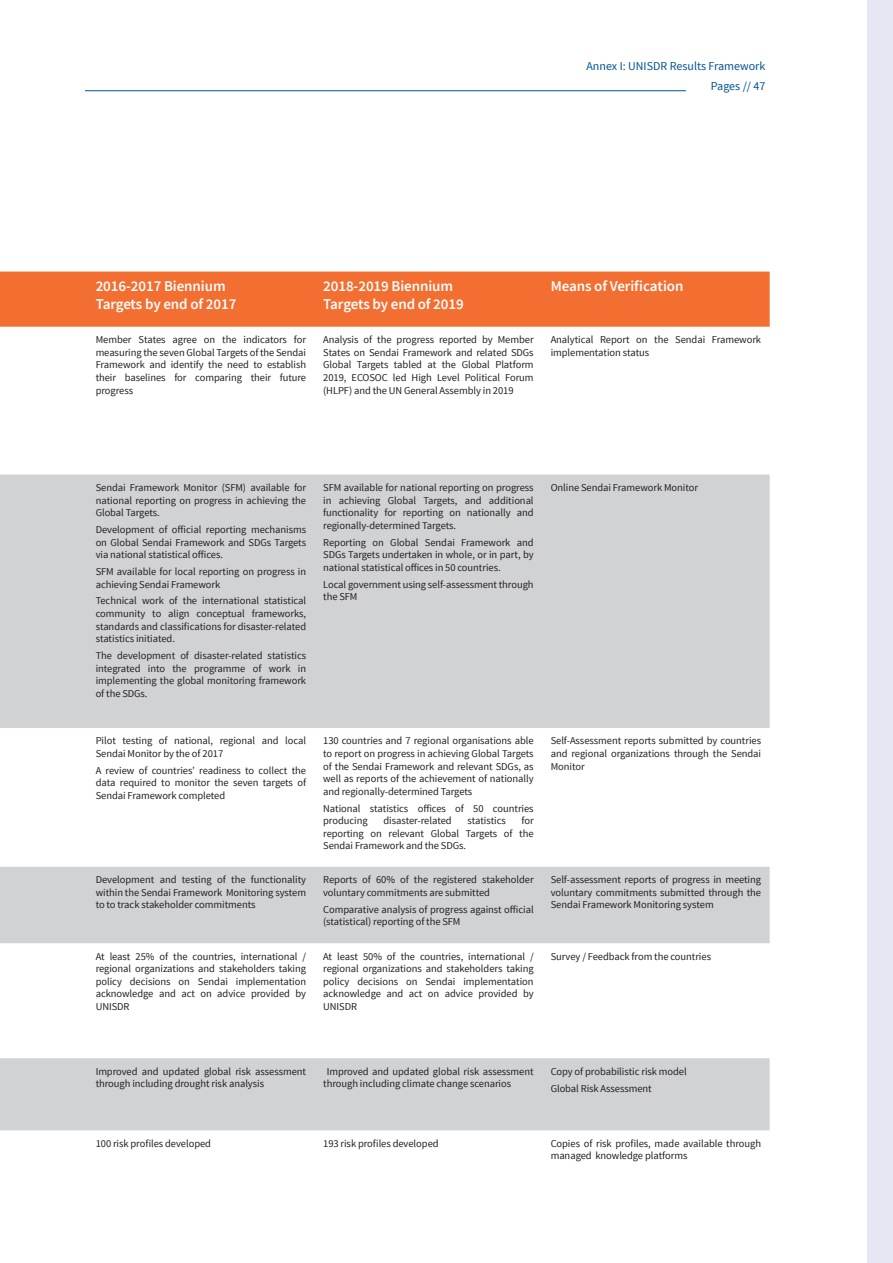
<style>
.page{position:relative;width:893px;height:1263px;background:#fff}
.page>*{position:absolute;margin:0;border:0;box-sizing:border-box;transform-origin:0 0}
.t1{font:600 15px/18px "Source Sans Pro";letter-spacing:-.005em;color:#fff}
.t2{font:12px "Source Sans Pro";color:#005294}
.t3{font:10.5px/12.6px "Source Sans Pro";letter-spacing:-.005em;color:#231f20;text-align:justify}
</style>
<div class="page">
<div style="left:867px;top:0;width:26px;height:1263px;background:#e5e8f3"></div>
<hr style="left:85px;top:90px;width:601px;height:1px;background:#005294">
<div style="left:0;top:272px;width:770px;height:55px;background:#f36e31"></div>
<svg style="left:0;top:474px;width:770px;height:656px;fill:#d1d2d4"></svg>
<p class="t2" style="left:586px;top:58px;width:180px">Annex I: UNISDR Results Framework</p>
<p class="t2" style="left:711px;top:79px;width:56px">Pages // 47</p>
<h1 class="t1" style="left:96px;top:278px;width:142px">2016-2017 Biennium<br>Targets by end of 2017</h1>
<h1 class="t1" style="left:323px;top:278px;width:142px">2018-2019 Biennium<br>Targets by end of 2019</h1>
<h1 class="t1" style="left:551px;top:278px;width:134px">Means of Verification</h1>
<p class="t3" style="left:96px;top:334px;width:212px">Member States agree on the indicators for measuring the seven Global Targets of the Sendai Framework and identify the need to establish their baselines for comparing their future progress</p>
<p class="t3" style="left:323px;top:334px;width:212px">Analysis of the progress reported by Member States on Sendai Framework and related SDGs Global Targets tabled at the Global Platform 2019, ECOSOC led High Level Political Forum (HLPF) and the UN General Assembly in 2019</p>
<p class="t3" style="left:551px;top:334px;width:212px">Analytical Report on the Sendai Framework implementation status</p>
<p class="t3" style="left:96px;top:481px;width:212px">Sendai Framework Monitor (SFM) available for national reporting on progress in achieving the Global Targets.</p>
<p class="t3" style="left:96px;top:523px;width:212px">Development of official reporting mechanisms on Global Sendai Framework and SDGs Targets via national statistical offices.</p>
<p class="t3" style="left:96px;top:565px;width:212px">SFM available for local reporting on progress in achieving Sendai Framework</p>
<p class="t3" style="left:96px;top:595px;width:212px">Technical work of the international statistical community to align conceptual frameworks, standards and classifications for disaster-related statistics initiated.</p>
<p class="t3" style="left:96px;top:649px;width:212px">The development of disaster-related statistics integrated into the programme of work in implementing the global monitoring framework of the SDGs.</p>
<p class="t3" style="left:96px;top:735px;width:212px">Pilot testing of national, regional and local<br>Sendai Monitor by the of 2017</p>
<p class="t3" style="left:96px;top:764px;width:212px">A review of countries’ readiness to collect the data required to monitor the seven targets of Sendai Framework completed</p>
<p class="t3" style="left:323px;top:481px;width:212px">SFM available for national reporting on progress in achieving Global Targets, and additional functionality for reporting on nationally and regionally-determined Targets.</p>
<p class="t3" style="left:323px;top:536px;width:212px">Reporting on Global Sendai Framework and SDGs Targets undertaken in whole, or in part, by national statistical offices in 50 countries.</p>
<p class="t3" style="left:323px;top:578px;width:212px">Local government using self-assessment through the SFM</p>
<p class="t3" style="left:323px;top:735px;width:212px">130 countries and 7 regional organisations able to report on progress in achieving Global Targets of the Sendai Framework and relevant SDGs, as well as reports of the achievement of nationally and regionally-determined Targets</p>
<p class="t3" style="left:323px;top:802px;width:212px">National statistics offices of 50 countries producing</p>
<p class="t3" style="left:323px;top:815px;width:212px;text-indent:198px">for reporting on relevant Global Targets of the Sendai Framework and the SDGs.</p>
<p class="t3" style="left:383px;top:815px;width:70px">disaster-related</p>
<p class="t3" style="left:467px;top:815px;width:40px">statistics</p>
<p class="t3" style="left:96px;top:873px;width:212px">Development and testing of the functionality within the Sendai Framework Monitoring system to to track stakeholder commitments</p>
<p class="t3" style="left:323px;top:873px;width:212px">Reports of 60% of the registered stakeholder voluntary commitments are submitted</p>
<p class="t3" style="left:323px;top:903px;width:212px">Comparative analysis of progress against official (statistical) reporting of the SFM</p>
<p class="t3" style="left:551px;top:481px;width:149px">Online Sendai Framework Monitor</p>
<p class="t3" style="left:551px;top:735px;width:212px">Self-Assessment reports submitted by countries and regional organizations through the Sendai Monitor</p>
<p class="t3" style="left:551px;top:873px;width:212px">Self-assessment reports of progress in meeting voluntary commitments submitted through the Sendai Framework Monitoring system</p>
<p class="t3" style="left:96px;top:950px;width:212px">At least 25% of the countries, international / regional organizations and stakeholders taking policy decisions on Sendai implementation acknowledge and act on advice provided by UNISDR</p>
<p class="t3" style="left:323px;top:950px;width:212px">At least 50% of the countries, international / regional organizations and stakeholders taking policy decisions on Sendai implementation acknowledge and act on advice provided by UNISDR</p>
<p class="t3" style="left:551px;top:950px;width:162px">Survey / Feedback from the countries</p>
<p class="t3" style="left:96px;top:1065px;width:212px">Improved and updated global risk assessment through including drought risk analysis</p>
<p class="t3" style="left:323px;top:1065px;width:212px;text-indent:4px">Improved and updated global risk assessment through including climate change scenarios</p>
<p class="t3" style="left:551px;top:1063px;width:138px;line-height:16.8px">Copy of probabilistic risk model<br>Global Risk Assessment</p>
<p class="t3" style="left:96px;top:1137px;width:117px">100 risk profiles developed</p>
<p class="t3" style="left:323px;top:1137px;width:117px">193 risk profiles developed</p>
<p class="t3" style="left:551px;top:1137px;width:212px">Copies of risk profiles, made available through managed knowledge platforms</p>
</div>
